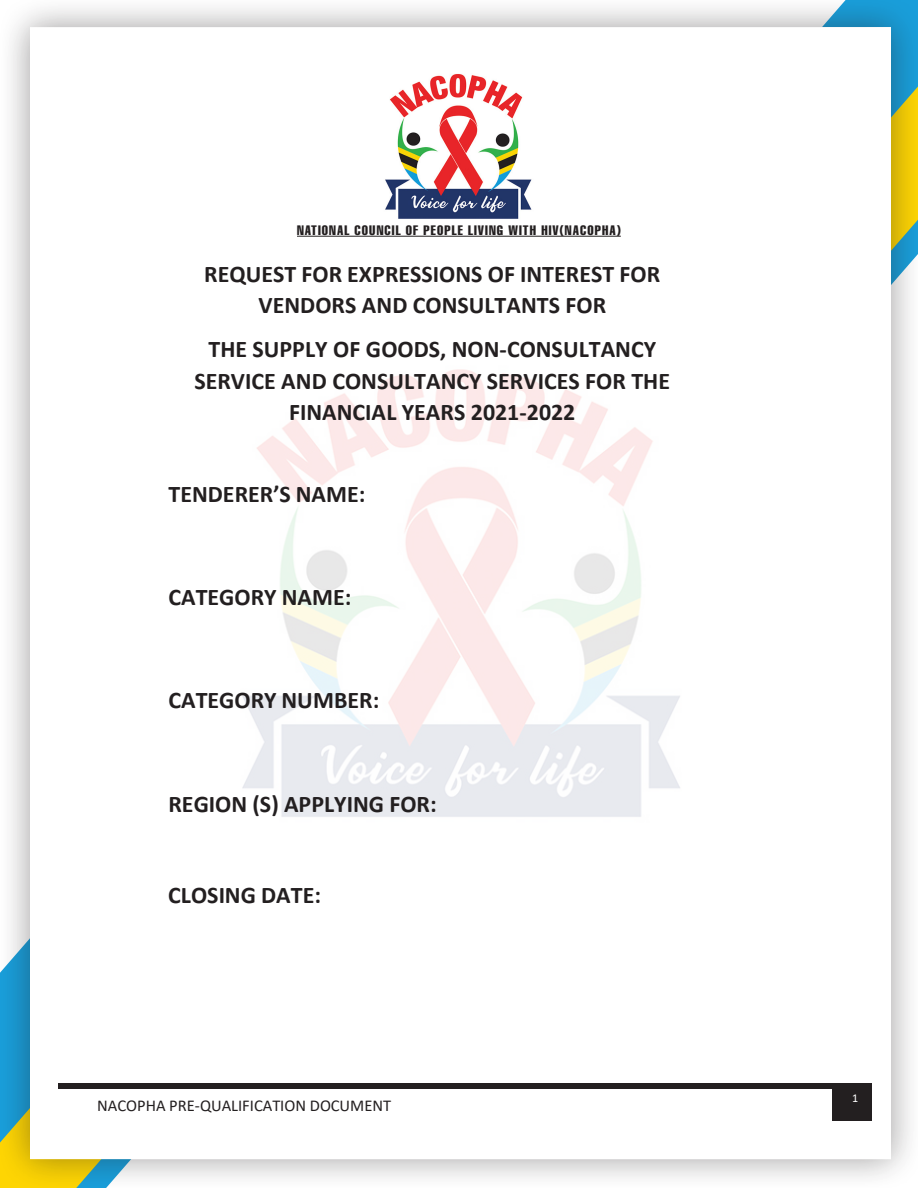
<style>
.page{position:relative;width:918px;height:1188px;background:#fff}
.page>*{position:absolute;margin:0;border:0;box-sizing:border-box;transform-origin:0 0}
.t1{font:700 24px/31.7px "Calibri";color:#231f20;text-align:center}
.t2{font:16.5px "Calibri";color:#231f20}
.t3{font:extra-condensed 13.5px "Helvetica";letter-spacing:.08em;color:#231f20}
.t4{font:12px "Calibri";color:#fff}
</style>
<div class="page">
<div style="left:0;top:0;width:918px;height:1188px;background:#231f20;opacity:.39"></div>
<div style="left:30px;top:28px;width:861px;height:1132px;background:#fff"></div>
<img style="left:242px;top:369px;width:438px;height:448px">
<div style="left:832px;top:1083px;width:39px;height:37px;background:#231f20"></div>
<div style="left:58px;top:1084px;width:773px;height:5px;background:#231f20"></div>
<img style="left:23px;top:1096px;width:7px;height:24px">
<img style="left:297px;top:74px;width:324px;height:162px">
<hr style="left:297px;top:236px;width:324px;height:1px;background:#231f20">
<p class="t3" style="left:297px;top:222px;width:325px">NATIONAL COUNCIL OF PEOPLE LIVING WITH HIV(NACOPHA)</p>
<p class="t1" style="left:204px;top:258px;width:457px">REQUEST FOR EXPRESSIONS OF INTEREST FOR<br>VENDORS AND CONSULTANTS FOR</p>
<p class="t1" style="left:194px;top:333px;width:477px">THE SUPPLY OF GOODS, NON-CONSULTANCY<br>SERVICE AND CONSULTANCY SERVICES FOR THE<br>FINANCIAL YEARS 2021-2022</p>
<p class="t1" style="left:169px;top:478px;width:199px">TENDERER’S NAME:</p>
<p class="t1" style="left:169px;top:581px;width:184px">CATEGORY NAME:</p>
<p class="t1" style="left:169px;top:684px;width:212px">CATEGORY NUMBER:</p>
<p class="t1" style="left:169px;top:787px;width:270px">REGION (S) APPLYING FOR:</p>
<p class="t1" style="left:168px;top:879px;width:154px">CLOSING DATE:</p>
<p class="t2" style="left:97px;top:1094px;width:295px">NACOPHA PRE-QUALIFICATION DOCUMENT</p>
<p class="t4" style="left:852px;top:1090px;width:8px">1</p>
</div>
